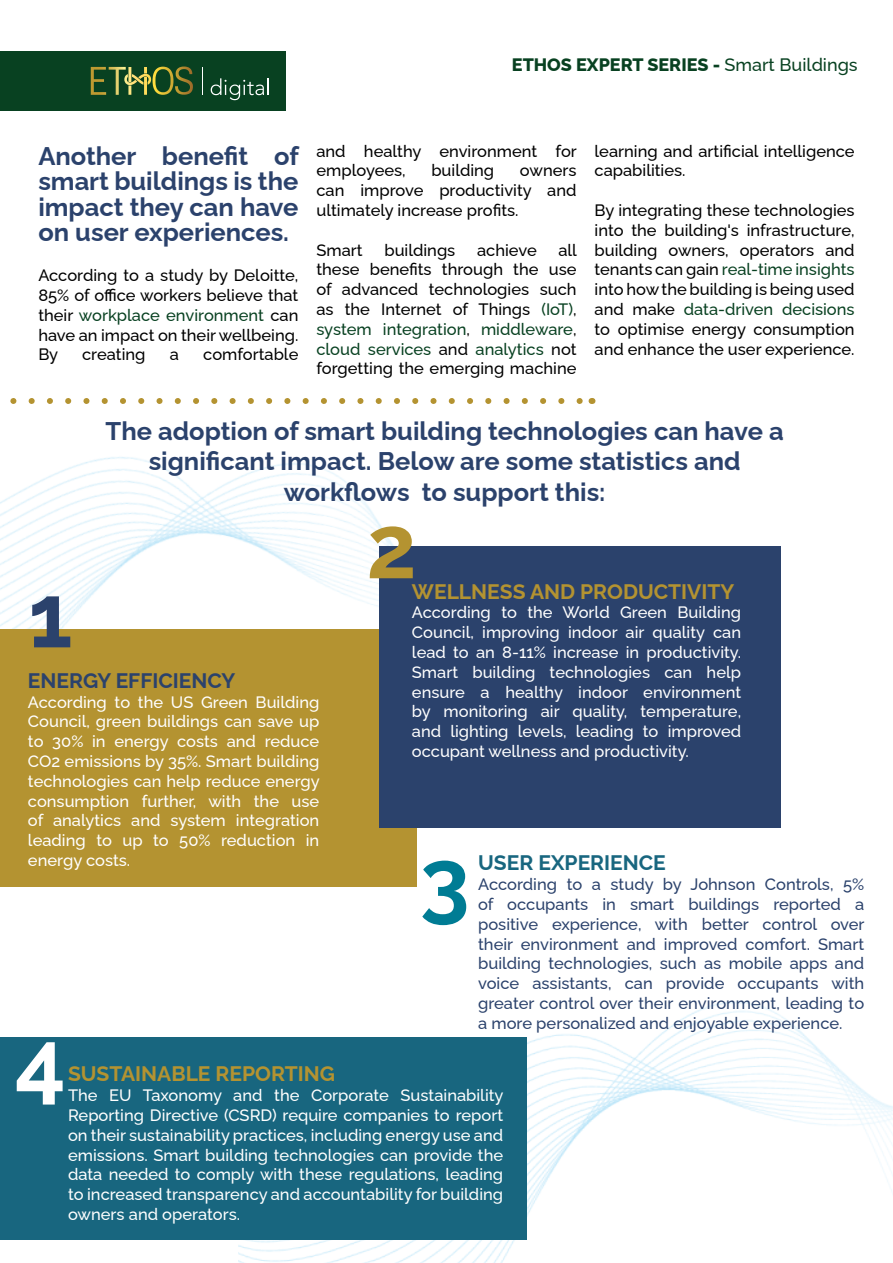
<style>
.page{position:relative;width:893px;height:1263px;background:#fff}
.page>*{position:absolute;margin:0;border:0;box-sizing:border-box;transform-origin:0 0}
.t1{font:700 89.25px "Raleway";color:#2b426c}
.t2{font:700 89.25px "Raleway";color:#b49331}
.t3{font:700 89.25px "Raleway";color:#007c94}
.t4{font:700 89.25px "Raleway";color:#fff}
.t5{font:700 25.5px/25.5px "Raleway";color:#2b426c;text-align:center}
.t6{font:700 21px "Raleway";color:#b49331}
.t7{font:700 21px "Raleway";color:#2b426c}
.t8{font:700 21px "Raleway";color:#18667f}
.t9{font:800 18px "Raleway";color:#084121}
.t10{font:500 16.5px/19.8px "Raleway";color:#fff;text-align:justify}
.t11{font:500 16.5px/19.8px "Raleway";color:#000;text-align:justify}
.t12{font:500 16.5px/19.8px "Raleway";color:#2b426c;text-align:justify}
.s1{font-weight:500}
.s2{color:#084121}
</style>
<div class="page">
<img style="left:0;top:398px;width:681px;height:435px">
<img style="left:238px;top:1002px;width:655px;height:261px">
<div style="left:0;top:51px;width:285px;height:59px;background:#084121"></div>
<svg style="left:91px;top:67px;width:102px;height:28px"></svg>
<svg style="left:202px;top:67px;width:1px;height:28px"></svg>
<svg style="left:211px;top:78px;width:58px;height:22px"></svg>
<div style="left:0;top:629px;width:416px;height:258px;background:#b49331"></div>
<div style="left:379px;top:547px;width:401px;height:281px;background:#2b426c"></div>
<div style="left:0;top:1037px;width:526px;height:203px;background:#18667f"></div>
<svg style="left:0;top:398px;width:582px;height:6px"></svg>
<p class="t9" style="left:512px;top:50px;width:347px">ETHOS EXPERT SERIES - <span class="s1">Smart Buildings</span></p>
<h2 class="t5" style="left:38px;top:140px;width:262px;text-align:justify">Another benefit of smart buildings is the impact they can have on user experiences.</h2>
<p class="t11" style="left:38px;top:264px;width:262px">According to a study by Deloitte, 85% of office workers believe that their <span class="s2">workplace environment</span> can have an impact on their wellbeing.<br>By</p>
<p class="t11" style="left:82px;top:343px;width:65px">creating</p>
<p class="t11" style="left:170px;top:343px;width:11px">a</p>
<p class="t11" style="left:203px;top:343px;width:97px">comfortable</p>
<p class="t11" style="left:316px;top:139px;width:262px">and healthy environment for employees,</p>
<p class="t11" style="left:431px;top:159px;width:64px">building</p>
<p class="t11" style="left:316px;top:159px;width:262px;text-indent:203px">owners can improve productivity and ultimately increase profits.</p>
<p class="t11" style="left:316px;top:238px;width:48px">Smart</p>
<p class="t11" style="left:384px;top:238px;width:72px">buildings</p>
<p class="t11" style="left:477px;top:238px;width:61px">achieve</p>
<p class="t11" style="left:316px;top:238px;width:262px;text-indent:242px">all these benefits through the use of advanced technologies such as the Internet of Things <span class="s2">(IoT)</span>, <span class="s2">system integration</span>, <span class="s2">middleware</span>, <span class="s2">cloud services</span> and <span class="s2">analytics</span> not forgetting the emerging machine</p>
<p class="t11" style="left:594px;top:139px;width:262px">learning and artificial intelligence capabilities.</p>
<p class="t11" style="left:594px;top:198px;width:262px">By integrating these technologies into the building's infrastructure, building owners, operators and tenants can gain <span class="s2">real-time insights </span>into how the building is being used and make <span class="s2">data-driven decisions </span>to optimise energy consumption and enhance the user experience.</p>
<h2 class="t5" style="left:106px;top:412px;width:680px;line-height:30.6px">The adoption of smart building technologies can have a significant impact. Below are some statistics and workflows to support this:</h2>
<h1 class="t1" style="left:28px;top:545px;width:46px">1</h1>
<p class="t7" style="left:28px;top:664px;width:209px">ENERGY EFFICIENCY</p>
<p class="t10" style="left:28px;top:690px;width:293px">According to the US Green Building Council, green buildings can save up to 30% in energy costs and reduce CO2 emissions by 35%. Smart building technologies can help reduce energy consumption further, with the use of analytics and system integration leading to up to 50% reduction in energy costs.</p>
<h1 class="t2" style="left:366px;top:475px;width:52px">2</h1>
<p class="t6" style="left:412px;top:574px;width:324px">WELLNESS AND PRODUCTIVITY</p>
<p class="t10" style="left:412px;top:601px;width:331px">According to the World Green Building Council, improving indoor air quality can lead to an 8-11% increase in productivity.<br>Smart building technologies can help ensure a healthy indoor environment by monitoring air quality, temperature, and lighting levels, leading to improved occupant wellness and productivity.</p>
<h1 class="t3" style="left:420px;top:809px;width:51px">3</h1>
<p class="t8" style="left:478px;top:846px;width:189px">USER EXPERIENCE</p>
<p class="t12" style="left:478px;top:872px;width:388px">According to a study by Johnson Controls, 5% of occupants in smart buildings reported a positive experience, with better control over their environment and improved comfort. Smart building technologies, such as mobile apps and voice assistants, can provide occupants with greater control over their environment, leading to a more personalized and enjoyable experience.</p>
<h1 class="t4" style="left:15px;top:990px;width:52px">4</h1>
<p class="t6" style="left:68px;top:1057px;width:269px">SUSTAINABLE REPORTING</p>
<p class="t10" style="left:68px;top:1083px;width:437px">The EU Taxonomy and the Corporate Sustainability Reporting Directive (CSRD) require companies to report on their sustainability practices, including energy use and emissions. Smart building technologies can provide the data needed to comply with these regulations, leading to increased transparency and accountability for building owners and operators.</p>
</div>
